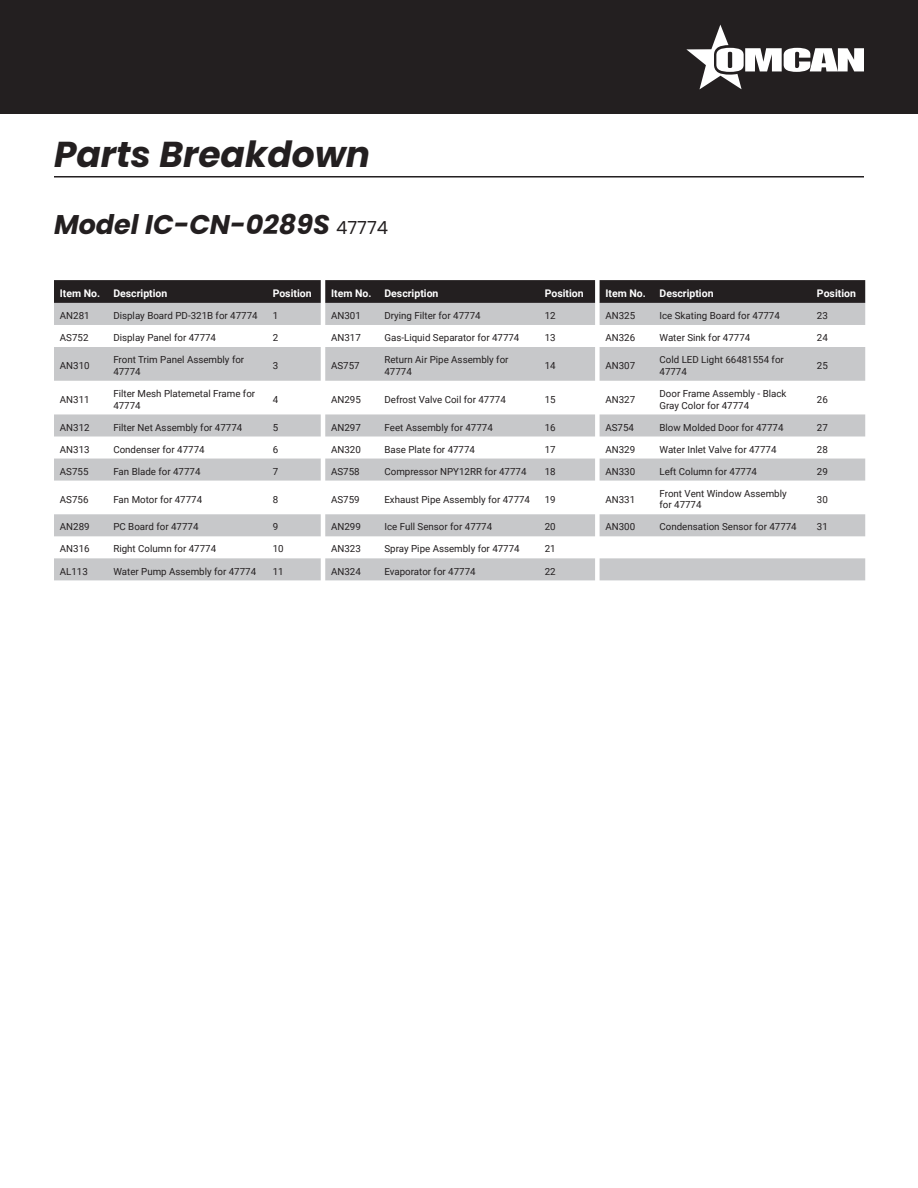
<style>
.page{position:relative;width:918px;height:1188px;background:#fff}
.page>*{position:absolute;margin:0;border:0;box-sizing:border-box;transform-origin:0 0}
.t1{font:italic 700 36px "Poppins";color:#231f20}
.t2{font:italic 700 27px "Poppins";color:#231f20}
.t3{font:700 10.5px "Roboto";color:#fff}
.t4{font:9.75px/11.7px "Roboto";color:#231f20}
.s1{font-weight:400;font-style:normal;font-size:18px}
</style>
<div class="page">
<div style="left:0;top:0;width:918px;height:114px;background:#231f20"></div>
<svg style="left:686px;top:25px;width:178px;height:64px"></svg>
<hr style="left:54px;top:176px;width:810px;height:2px;background:#231f20">
<svg style="left:54px;top:280px;width:811px;height:23px;background:#272324"></svg>
<svg style="left:54px;top:303px;width:811px;height:277px"></svg>
<p class="t1" style="left:54px;top:133px;width:318px">Parts Breakdown</p>
<p class="t2" style="left:54px;top:209px;width:336px">Model IC-CN-0289S <span class="s1">47774</span></p>
<p class="t3" style="left:60px;top:286px;width:42px">Item No.</p>
<p class="t3" style="left:113px;top:286px;width:56px">Description</p>
<p class="t3" style="left:273px;top:286px;width:40px">Position</p>
<p class="t3" style="left:331px;top:286px;width:42px">Item No.</p>
<p class="t3" style="left:384px;top:286px;width:56px">Description</p>
<p class="t3" style="left:545px;top:286px;width:40px">Position</p>
<p class="t3" style="left:605px;top:286px;width:42px">Item No.</p>
<p class="t3" style="left:660px;top:286px;width:56px">Description</p>
<p class="t3" style="left:817px;top:286px;width:40px">Position</p>
<p class="t4" style="left:60px;top:309px;width:31px">AN281</p>
<p class="t4" style="left:113px;top:309px;width:146px">Display Board PD-321B for 47774</p>
<p class="t4" style="left:273px;top:309px;width:7px">1</p>
<p class="t4" style="left:331px;top:309px;width:31px">AN301</p>
<p class="t4" style="left:384px;top:309px;width:98px">Drying Filter for 47774</p>
<p class="t4" style="left:545px;top:309px;width:12px">12</p>
<p class="t4" style="left:605px;top:309px;width:31px">AN325</p>
<p class="t4" style="left:660px;top:309px;width:122px">Ice Skating Board for 47774</p>
<p class="t4" style="left:817px;top:309px;width:12px">23</p>
<p class="t4" style="left:60px;top:331px;width:30px">AS752</p>
<p class="t4" style="left:113px;top:331px;width:104px">Display Panel for 47774</p>
<p class="t4" style="left:273px;top:331px;width:7px">2</p>
<p class="t4" style="left:331px;top:331px;width:31px">AN317</p>
<p class="t4" style="left:384px;top:331px;width:137px">Gas-Liquid Separator for 47774</p>
<p class="t4" style="left:545px;top:331px;width:12px">13</p>
<p class="t4" style="left:605px;top:331px;width:31px">AN326</p>
<p class="t4" style="left:660px;top:331px;width:92px">Water Sink for 47774</p>
<p class="t4" style="left:817px;top:331px;width:12px">24</p>
<p class="t4" style="left:60px;top:359px;width:31px">AN310</p>
<p class="t4" style="left:113px;top:353px;width:132px">Front Trim Panel Assembly for<br>47774</p>
<p class="t4" style="left:273px;top:359px;width:7px">3</p>
<p class="t4" style="left:331px;top:359px;width:30px">AS757</p>
<p class="t4" style="left:384px;top:353px;width:126px">Return Air Pipe Assembly for<br>47774</p>
<p class="t4" style="left:545px;top:359px;width:12px">14</p>
<p class="t4" style="left:605px;top:359px;width:31px">AN307</p>
<p class="t4" style="left:660px;top:353px;width:126px">Cold LED Light 66481554 for<br>47774</p>
<p class="t4" style="left:817px;top:359px;width:12px">25</p>
<p class="t4" style="left:60px;top:393px;width:31px">AN311</p>
<p class="t4" style="left:113px;top:387px;width:143px">Filter Mesh Platemetal Frame for<br>47774</p>
<p class="t4" style="left:273px;top:393px;width:7px">4</p>
<p class="t4" style="left:331px;top:393px;width:31px">AN295</p>
<p class="t4" style="left:384px;top:393px;width:123px">Defrost Valve Coil for 47774</p>
<p class="t4" style="left:545px;top:393px;width:12px">15</p>
<p class="t4" style="left:605px;top:393px;width:31px">AN327</p>
<p class="t4" style="left:660px;top:387px;width:128px">Door Frame Assembly - Black<br>Gray Color for 47774</p>
<p class="t4" style="left:817px;top:393px;width:12px">26</p>
<p class="t4" style="left:60px;top:421px;width:31px">AN312</p>
<p class="t4" style="left:113px;top:421px;width:130px">Filter Net Assembly for 47774</p>
<p class="t4" style="left:273px;top:421px;width:7px">5</p>
<p class="t4" style="left:331px;top:421px;width:31px">AN297</p>
<p class="t4" style="left:384px;top:421px;width:110px">Feet Assembly for 47774</p>
<p class="t4" style="left:545px;top:421px;width:12px">16</p>
<p class="t4" style="left:605px;top:421px;width:30px">AS754</p>
<p class="t4" style="left:660px;top:421px;width:126px">Blow Molded Door for 47774</p>
<p class="t4" style="left:817px;top:421px;width:12px">27</p>
<p class="t4" style="left:60px;top:443px;width:31px">AN313</p>
<p class="t4" style="left:113px;top:443px;width:93px">Condenser for 47774</p>
<p class="t4" style="left:273px;top:443px;width:7px">6</p>
<p class="t4" style="left:331px;top:443px;width:31px">AN320</p>
<p class="t4" style="left:384px;top:443px;width:92px">Base Plate for 47774</p>
<p class="t4" style="left:545px;top:443px;width:12px">17</p>
<p class="t4" style="left:605px;top:443px;width:31px">AN329</p>
<p class="t4" style="left:660px;top:443px;width:119px">Water Inlet Valve for 47774</p>
<p class="t4" style="left:817px;top:443px;width:12px">28</p>
<p class="t4" style="left:60px;top:465px;width:30px">AS755</p>
<p class="t4" style="left:113px;top:465px;width:89px">Fan Blade for 47774</p>
<p class="t4" style="left:273px;top:465px;width:7px">7</p>
<p class="t4" style="left:331px;top:465px;width:30px">AS758</p>
<p class="t4" style="left:384px;top:465px;width:144px">Compressor NPY12RR for 47774</p>
<p class="t4" style="left:545px;top:465px;width:12px">18</p>
<p class="t4" style="left:605px;top:465px;width:31px">AN330</p>
<p class="t4" style="left:660px;top:465px;width:99px">Left Column for 47774</p>
<p class="t4" style="left:817px;top:465px;width:12px">29</p>
<p class="t4" style="left:60px;top:493px;width:30px">AS756</p>
<p class="t4" style="left:113px;top:493px;width:90px">Fan Motor for 47774</p>
<p class="t4" style="left:273px;top:493px;width:7px">8</p>
<p class="t4" style="left:331px;top:493px;width:30px">AS759</p>
<p class="t4" style="left:384px;top:493px;width:147px">Exhaust Pipe Assembly for 47774</p>
<p class="t4" style="left:545px;top:493px;width:12px">19</p>
<p class="t4" style="left:605px;top:493px;width:31px">AN331</p>
<p class="t4" style="left:660px;top:487px;width:129px">Front Vent Window Assembly for 47774</p>
<p class="t4" style="left:817px;top:493px;width:12px">30</p>
<p class="t4" style="left:60px;top:521px;width:31px">AN289</p>
<p class="t4" style="left:113px;top:521px;width:87px">PC Board for 47774</p>
<p class="t4" style="left:273px;top:521px;width:7px">9</p>
<p class="t4" style="left:331px;top:521px;width:31px">AN299</p>
<p class="t4" style="left:384px;top:521px;width:109px">Ice Full Sensor for 47774</p>
<p class="t4" style="left:545px;top:521px;width:12px">20</p>
<p class="t4" style="left:605px;top:521px;width:31px">AN300</p>
<p class="t4" style="left:660px;top:521px;width:139px">Condensation Sensor for 47774</p>
<p class="t4" style="left:817px;top:521px;width:12px">31</p>
<p class="t4" style="left:60px;top:543px;width:31px">AN316</p>
<p class="t4" style="left:113px;top:543px;width:104px">Right Column for 47774</p>
<p class="t4" style="left:273px;top:543px;width:12px">10</p>
<p class="t4" style="left:331px;top:543px;width:31px">AN323</p>
<p class="t4" style="left:384px;top:543px;width:137px">Spray Pipe Assembly for 47774</p>
<p class="t4" style="left:545px;top:543px;width:12px">21</p>
<p class="t4" style="left:60px;top:565px;width:30px">AL113</p>
<p class="t4" style="left:113px;top:565px;width:144px">Water Pump Assembly for 47774</p>
<p class="t4" style="left:273px;top:565px;width:12px">11</p>
<p class="t4" style="left:331px;top:565px;width:31px">AN324</p>
<p class="t4" style="left:384px;top:565px;width:93px">Evaporator for 47774</p>
<p class="t4" style="left:545px;top:565px;width:12px">22</p>
</div>
